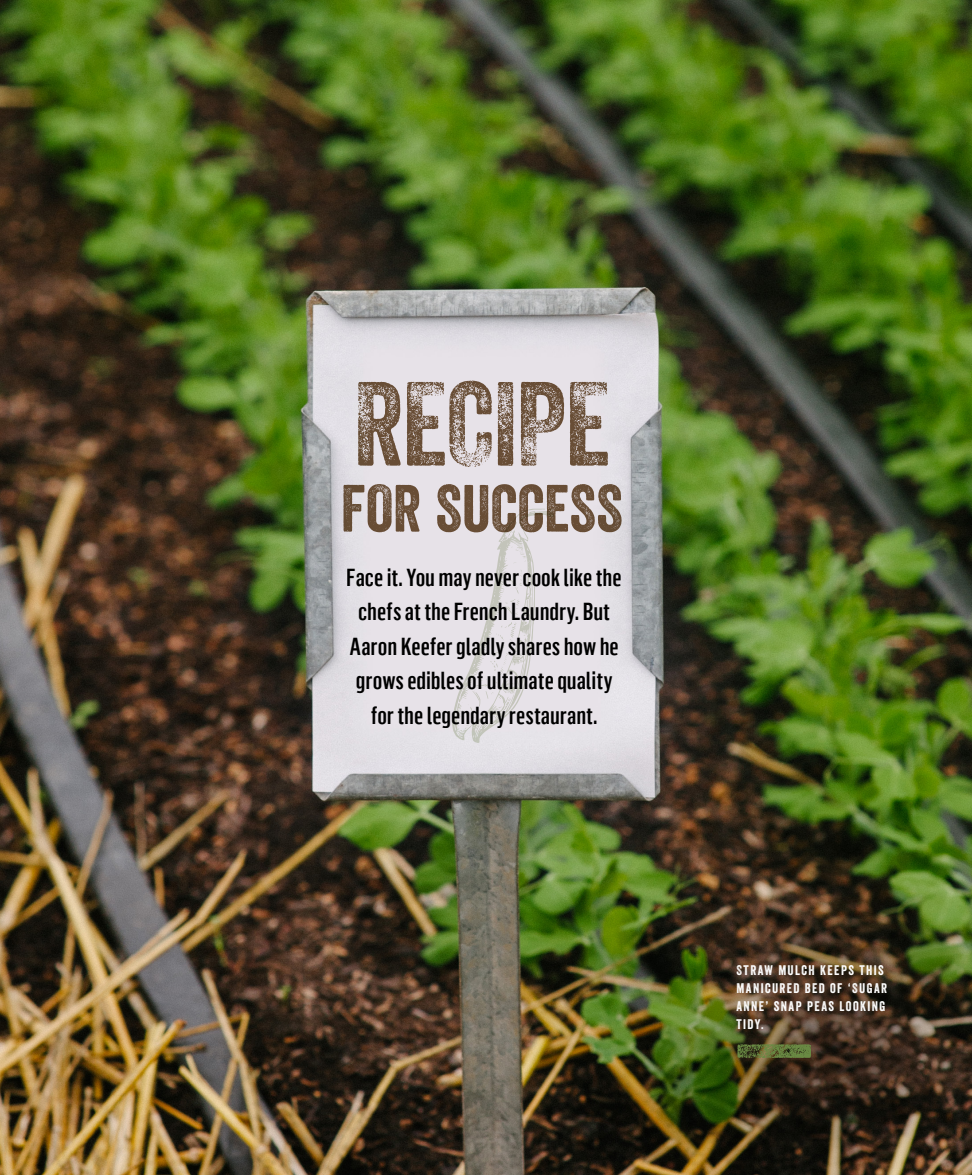
<style>
.page{position:relative;width:972px;height:1175px;background:#fff}
.page>*{position:absolute;margin:0;border:0;box-sizing:border-box;transform-origin:0 0}
.t1{font:115.5px "Veneer Three";letter-spacing:-.015em;color:#73583b}
.t2{font:101.55px "Veneer Three";color:#698943}
.t3{font:64.5px "Veneer";letter-spacing:-.005em;color:#73583b}
.t4{font:500 24px/34.5px "Flama Condensed";color:#000;text-align:center}
.t5{font:13.5px/18px "Veneer";letter-spacing:.105em;color:#fff}
</style>
<div class="page">
<img style="left:0;top:0;width:972px;height:1174px">
<svg style="left:452px;top:508px;width:102px;height:235px;background:#e1dde1"></svg>
<h1 class="t1" style="left:353px;top:354px;width:259px">RECIPE</h1>
<h3 class="t3" style="left:341px;top:469px;width:284px">FOR SUCCESS</h3>
<p class="t4" style="left:347px;top:560px;width:276px">Face it. You may never cook like the chefs at the French Laundry. But<br>Aaron Keefer gladly shares how he grows edibles of ultimate quality for the legendary restaurant.</p>
<p class="t5" style="left:736px;top:961px;width:152px">STRAW MULCH KEEPS THIS<br>MANICURED BED OF ‘SUGAR<br>ANNE’ SNAP PEAS LOOKING<br>TIDY.</p>
<h2 class="t2" style="left:713px;top:1062px;width:24px;rotate:-90deg">I</h2>
</div>
